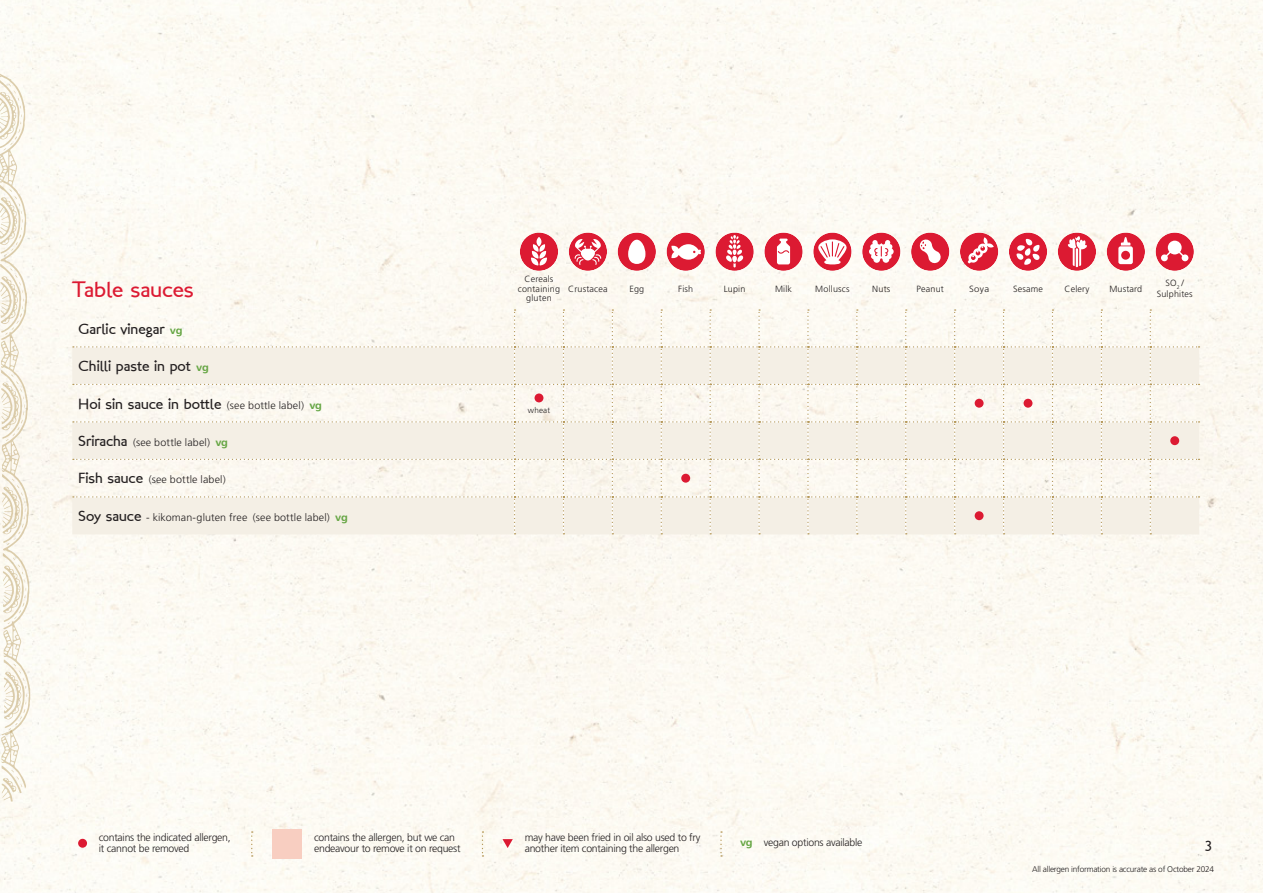
<style>
.page{position:relative;width:1263px;height:893px;background:#fdfaf3}
.page>*{position:absolute;margin:0;border:0;box-sizing:border-box;transform-origin:0 0}
.Title_-_Section{font:22.5px "London Between";color:#dc1a32}
.Title_-_Dish{font:15px "London Between";color:#231f20}
.Page_Number{font:15px "London Between";color:#231f20}
.Title_-_Dish-2{font:300 10.5px/10.8px "Frutiger LT Std";letter-spacing:-.025em;color:#231f20}
.Title_-_Dish-3{font:300 10.5px "Frutiger LT Std";letter-spacing:.015em;color:#231f20}
.Title_-_Dish-4{font:300 10.5px "Frutiger LT Std";letter-spacing:.01em;color:#231f20}
.Allergen_confirm{font:300 9px/9.6px "Frutiger LT Std";letter-spacing:.02em;color:#231f20;text-align:center}
.Allergen_confirm-2{font:300 9px "Frutiger LT Std";letter-spacing:.02em;color:#231f20;scale:1.06 1}
.t1{font:300 8.25px "Frutiger LT Std";letter-spacing:-.025em;color:#231f20}
.Allergen_confirm-3{font:300 8.1px "Frutiger LT Std";letter-spacing:.02em;color:#231f20}
.s1{font-family:"Frutiger LT Std";font-weight:700;font-size:10.5px;color:#66a644}
.s2{font-family:"Frutiger LT Std";font-weight:300;font-size:10.5px}
.s3{font-family:"London Between";font-weight:400;font-size:15px}
.s4{font-weight:700;color:#66a644}
</style>
<div class="page">
<svg style="left:73px;top:309px;width:1126px;height:225px"></svg>
<div style="left:534px;top:393px;width:9px;height:9px;background:#dc1a32;border-radius:50%"></div>
<div style="left:975px;top:399px;width:8px;height:9px;background:#dc1a32;border-radius:50%"></div>
<div style="left:1023px;top:399px;width:9px;height:9px;background:#dc1a32;border-radius:50%"></div>
<div style="left:1170px;top:436px;width:9px;height:9px;background:#dc1a32;border-radius:50%"></div>
<div style="left:681px;top:474px;width:9px;height:9px;background:#dc1a32;border-radius:50%"></div>
<div style="left:975px;top:511px;width:8px;height:9px;background:#dc1a32;border-radius:50%"></div>
<svg style="left:0;top:73px;width:31px;height:729px"></svg>
<div style="left:272px;top:829px;width:30px;height:30px;background:#f8cec1"></div>
<svg style="left:251px;top:831px;width:2px;height:26px"></svg>
<svg style="left:720px;top:831px;width:2px;height:26px"></svg>
<svg style="left:482px;top:831px;width:1px;height:26px"></svg>
<div style="left:520px;top:233px;width:38px;height:38px;background:#dc1a32;border-radius:50%"></div>
<div style="left:536px;top:237px;width:5px;height:9px;background:#fff;border-radius:50%"></div>
<svg style="left:531px;top:244px;width:16px;height:22px"></svg>
<div style="left:569px;top:233px;width:38px;height:38px;background:#dc1a32;border-radius:50%"></div>
<svg style="left:574px;top:239px;width:27px;height:26px"></svg>
<div style="left:618px;top:233px;width:38px;height:38px;background:#dc1a32;border-radius:50%"></div>
<svg style="left:628px;top:240px;width:17px;height:24px"></svg>
<div style="left:666px;top:233px;width:39px;height:38px;background:#dc1a32;border-radius:50%"></div>
<svg style="left:671px;top:244px;width:30px;height:16px"></svg>
<div style="left:715px;top:233px;width:39px;height:38px;background:#dc1a32;border-radius:50%"></div>
<svg style="left:726px;top:235px;width:17px;height:32px"></svg>
<div style="left:764px;top:233px;width:39px;height:38px;background:#dc1a32;border-radius:50%"></div>
<svg style="left:777px;top:239px;width:13px;height:25px"></svg>
<div style="left:813px;top:233px;width:38px;height:38px;background:#dc1a32;border-radius:50%"></div>
<svg style="left:817px;top:239px;width:30px;height:25px"></svg>
<div style="left:862px;top:233px;width:38px;height:38px;background:#dc1a32;border-radius:50%"></div>
<svg style="left:869px;top:240px;width:25px;height:23px"></svg>
<div style="left:911px;top:233px;width:38px;height:38px;background:#dc1a32;border-radius:50%"></div>
<svg style="left:919px;top:239px;width:22px;height:25px"></svg>
<div style="left:960px;top:233px;width:38px;height:38px;background:#dc1a32;border-radius:50%"></div>
<svg style="left:968px;top:237px;width:26px;height:26px"></svg>
<div style="left:1009px;top:233px;width:38px;height:38px;background:#dc1a32;border-radius:50%"></div>
<svg style="left:1016px;top:238px;width:24px;height:27px"></svg>
<div style="left:1058px;top:233px;width:38px;height:38px;background:#dc1a32;border-radius:50%"></div>
<svg style="left:1068px;top:236px;width:19px;height:31px"></svg>
<div style="left:1107px;top:233px;width:38px;height:38px;background:#dc1a32;border-radius:50%"></div>
<svg style="left:1118px;top:237px;width:15px;height:27px"></svg>
<div style="left:1155px;top:233px;width:39px;height:38px;background:#dc1a32;border-radius:50%"></div>
<svg style="left:1161px;top:241px;width:27px;height:20px"></svg>
<div style="left:78px;top:839px;width:9px;height:9px;background:#dc1a32;border-radius:50%"></div>
<svg style="left:502px;top:839px;width:11px;height:9px"></svg>
<p class="Title_-_Section" style="left:72px;top:275px;width:123px">Table sauces</p>
<p class="Allergen_confirm" style="left:518px;top:274px;width:44px">Cereals containing gluten</p>
<p class="Allergen_confirm" style="left:568px;top:284px;width:41px">Crustacea</p>
<p class="Allergen_confirm" style="left:629px;top:284px;width:16px">Egg</p>
<p class="Allergen_confirm" style="left:678px;top:284px;width:17px">Fish</p>
<p class="Allergen_confirm" style="left:724px;top:284px;width:23px">Lupin</p>
<p class="Allergen_confirm" style="left:775px;top:284px;width:19px">Milk</p>
<p class="Allergen_confirm" style="left:815px;top:284px;width:36px">Molluscs</p>
<p class="Allergen_confirm" style="left:872px;top:284px;width:20px">Nuts</p>
<p class="Allergen_confirm" style="left:916px;top:284px;width:29px">Peanut</p>
<p class="Allergen_confirm-2" style="left:969px;top:283px;width:20px">Soya</p>
<p class="Allergen_confirm" style="left:1013px;top:284px;width:31px">Sesame</p>
<p class="Allergen_confirm" style="left:1064px;top:284px;width:26px">Celery</p>
<p class="Allergen_confirm" style="left:1109px;top:284px;width:34px">Mustard</p>
<p class="Allergen_confirm" style="left:1157px;top:278px;width:37px;line-height:10.5px">SO<sub>2</sub> /<br>Sulphites</p>
<p class="Title_-_Dish" style="left:78px;top:319px;width:106px">Garlic vinegar <span class="s1">vg</span></p>
<p class="Title_-_Dish" style="left:78px;top:357px;width:132px">Chilli paste in pot <span class="s1">vg</span></p>
<p class="Title_-_Dish" style="left:78px;top:394px;width:245px">Hoi sin sauce in bottle <span class="s2">(see bottle label)</span> <span class="s1">vg</span></p>
<p class="Allergen_confirm-3" style="left:528px;top:406px;width:24px">wheat</p>
<p class="Title_-_Dish-3" style="left:78px;top:436px;width:151px"><span class="s3">Sriracha</span> (see bottle label) <span class="s4">vg</span></p>
<p class="Title_-_Dish-3" style="left:78px;top:474px;width:149px"><span class="s3">Fish sauce</span> (see bottle label)</p>
<p class="Title_-_Dish-4" style="left:78px;top:511px;width:271px"><span class="s3">Soy sauce</span> - kikoman-gluten free (see bottle label) <span class="s4">vg</span></p>
<p class="Title_-_Dish-2" style="left:99px;top:832px;width:133px">contains the indicated allergen, it cannot be removed</p>
<p class="Title_-_Dish-2" style="left:314px;top:832px;width:148px">contains the allergen, but we can endeavour to remove it on request</p>
<p class="Title_-_Dish-2" style="left:525px;top:832px;width:177px">may have been fried in oil also used to fry another item containing the allergen</p>
<p class="Title_-_Dish-2" style="left:740px;top:837px;width:124px"><span class="s4">vg</span> vegan options available</p>
<p class="Page_Number" style="left:1205px;top:837px;width:9px">3</p>
<p class="t1" style="left:1032px;top:865px;width:183px">All allergen information is accurate as of October 2024</p>
</div>
